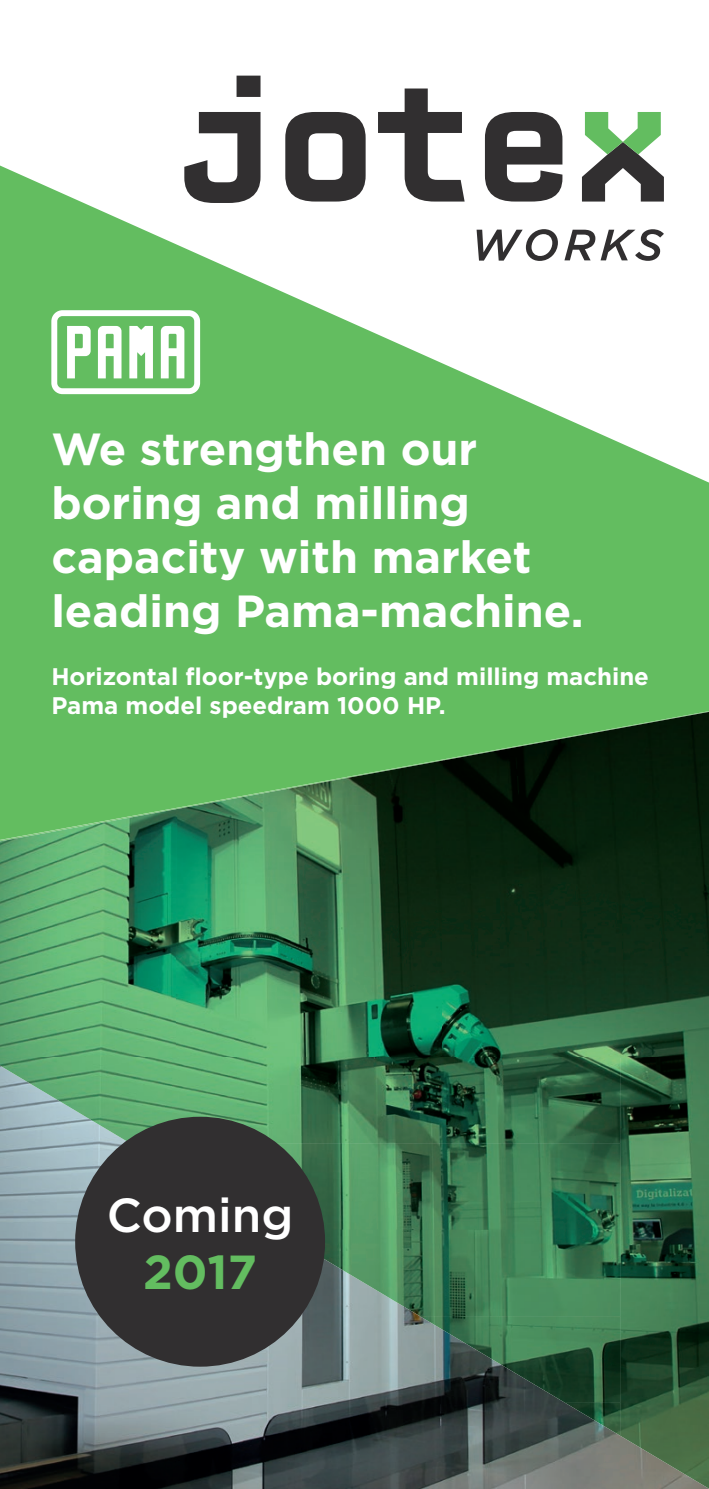
<style>
.page{position:relative;width:709px;height:1489px;background:#fff}
.page>*{position:absolute;margin:0;border:0;box-sizing:border-box;transform-origin:0 0}
.t1{font:500 47.75px "Gotham";color:#fff}
.t2{font:700 47.75px "Gotham";color:#63bd60}
.t3{font:700 45px/54px "Gotham";color:#fff}
.t4{font:700 24px/28.8px "Gotham";color:#fff}
</style>
<div class="page">
<img style="left:0;top:1143px;width:620px;height:345px">
<img style="left:177px;top:843px;width:266px;height:213px">
<img style="left:443px;top:843px;width:266px;height:213px">
<img style="left:0;top:843px;width:177px;height:213px">
<img style="left:0;top:1056px;width:620px;height:87px">
<img style="left:620px;top:1056px;width:89px;height:432px">
<img style="left:278px;top:1143px;width:342px;height:86px">
<img style="left:300px;top:1229px;width:320px;height:87px">
<img style="left:420px;top:1315px;width:200px;height:87px">
<img style="left:564px;top:1402px;width:56px;height:33px">
<svg style="left:198px;top:76px;width:62px;height:80px"></svg>
<svg style="left:285px;top:112px;width:80px;height:44px"></svg>
<svg style="left:378px;top:88px;width:84px;height:68px"></svg>
<svg style="left:485px;top:112px;width:77px;height:44px"></svg>
<svg style="left:585px;top:112px;width:76px;height:44px"></svg>
<div style="left:75px;top:1116px;width:250px;height:250px;background:#312f30;border-radius:50%"></div>
<svg style="left:0;top:156px;width:709px;height:687px;fill:#63bd60"></svg>
<svg style="left:51px;top:310px;width:149px;height:84px"></svg>
<p class="t3" style="left:51px;top:422px;width:534px">We strengthen our boring and milling capacity with market leading Pama-machine.</p>
<p class="t4" style="left:51px;top:661px;width:599px">Horizontal floor-type boring and milling machine<br>Pama model speedram 1000 HP.</p>
<p class="t1" style="left:107px;top:1183px;width:188px">Coming</p>
<p class="t2" style="left:143px;top:1240px;width:116px">2017</p>
</div>
